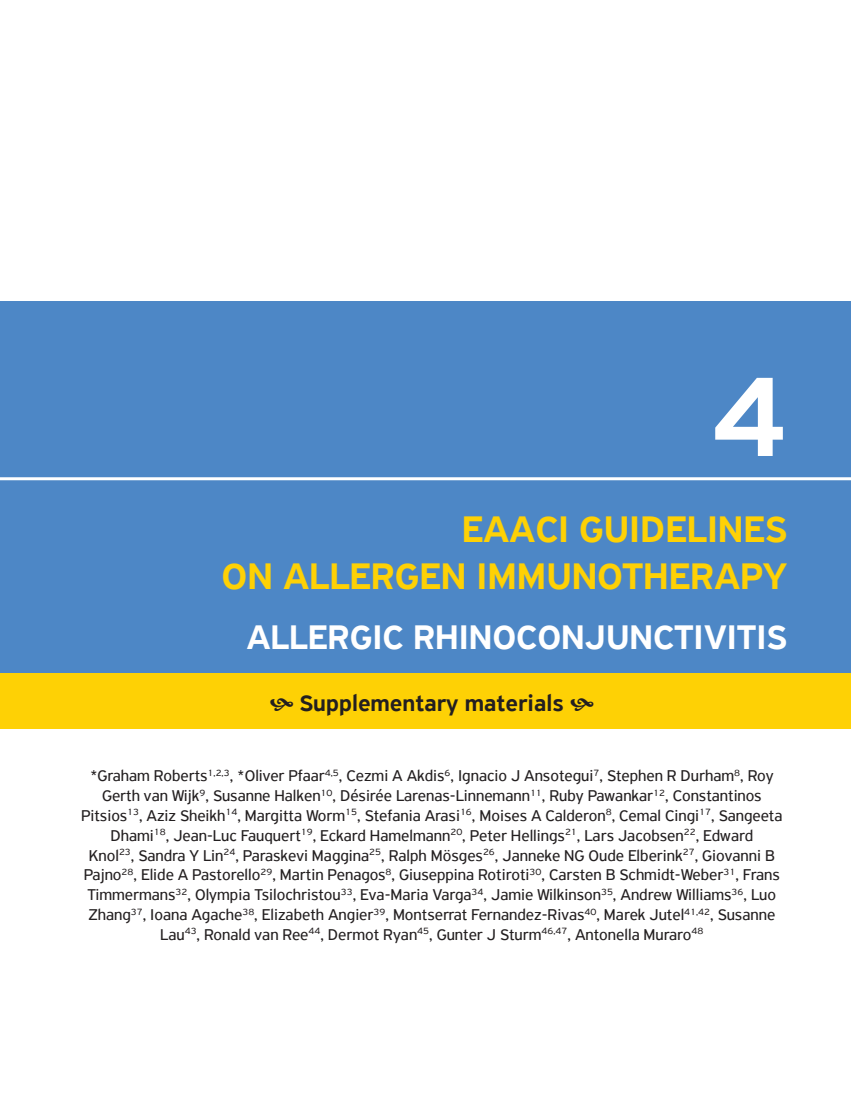
<style>
.page{position:relative;width:851px;height:1106px;background:#fff}
.page>*{position:absolute;margin:0;border:0;box-sizing:border-box;transform-origin:0 0}
.t1{font:500 120px "PF Highway Sans Pro";color:#fff}
.t2{font:500 39px/46.8px "PF Highway Sans Pro";color:#fed105;text-align:right}
.t3{font:500 36px "PF Highway Sans Pro";color:#fff}
.t4{font:500 24px "PF Highway Sans Pro";color:#231f20}
.t5{font:16.5px/19.8px "PF Highway Sans Pro";color:#231f20;text-align:center}
</style>
<div class="page">
<div style="left:0;top:301px;width:850px;height:423px;background:#4d87c6"></div>
<hr style="left:0;top:477px;width:850px;height:3px;background:#fff">
<div style="left:0;top:674px;width:850px;height:55px;background:#fed105"></div>
<h1 class="t1" style="left:710px;top:346px;width:78px">4</h1>
<h2 class="t2" style="left:221px;top:506px;width:567px">EAACI GUIDELINES<br>ON ALLERGEN IMMUNOTHERAPY</h2>
<h3 class="t3" style="left:246px;top:616px;width:542px">ALLERGIC RHINOCONJUNCTIVITIS</h3>
<h3 class="t4" style="left:299px;top:688px;width:266px">Supplementary materials</h3>
<p class="t5" style="left:81px;top:766px;width:702px">*Graham Roberts<sup>1,2,3</sup>, *Oliver Pfaar<sup>4,5</sup>, Cezmi A Akdis<sup>6</sup>, Ignacio J Ansotegui<sup>7</sup>, Stephen R Durham<sup>8</sup>, Roy Gerth van Wijk<sup>9</sup>, Susanne Halken<sup>10</sup>, Désirée Larenas-Linnemann<sup>11</sup>, Ruby Pawankar<sup>12</sup>, Constantinos Pitsios<sup>13</sup>, Aziz Sheikh<sup>14</sup>, Margitta Worm<sup>15</sup>, Stefania Arasi<sup>16</sup>, Moises A Calderon<sup>8</sup>, Cemal Cingi<sup>17</sup>, Sangeeta Dhami<sup>18</sup>, Jean-Luc Fauquert<sup>19</sup>, Eckard Hamelmann<sup>20</sup>, Peter Hellings<sup>21</sup>, Lars Jacobsen<sup>22</sup>, Edward<br>Knol<sup>23</sup>, Sandra Y Lin<sup>24</sup>, Paraskevi Maggina<sup>25</sup>, Ralph Mösges<sup>26</sup>, Janneke NG Oude Elberink<sup>27</sup>, Giovanni B Pajno<sup>28</sup>, Elide A Pastorello<sup>29</sup>, Martin Penagos<sup>8</sup>, Giuseppina Rotiroti<sup>30</sup>, Carsten B Schmidt-Weber<sup>31</sup>, Frans Timmermans<sup>32</sup>, Olympia Tsilochristou<sup>33</sup>, Eva-Maria Varga<sup>34</sup>, Jamie Wilkinson<sup>35</sup>, Andrew Williams<sup>36</sup>, Luo Zhang<sup>37</sup>, Ioana Agache<sup>38</sup>, Elizabeth Angier<sup>39</sup>, Montserrat Fernandez-Rivas<sup>40</sup>, Marek Jutel<sup>41,42</sup>, Susanne Lau<sup>43</sup>, Ronald van Ree<sup>44</sup>, Dermot Ryan<sup>45</sup>, Gunter J Sturm<sup>46,47</sup>, Antonella Muraro<sup>48</sup></p>
</div>
